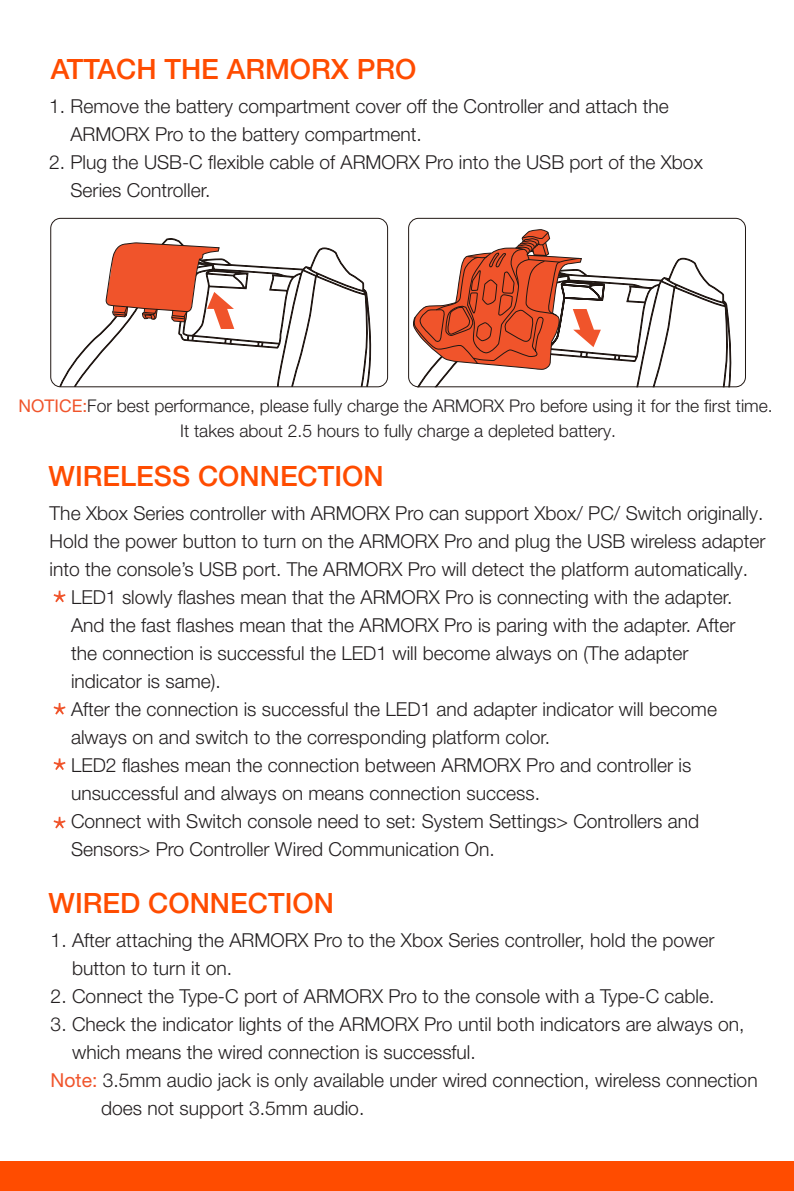
<style>
.page{position:relative;width:794px;height:1191px;background:#fff}
.page>*{position:absolute;margin:0;border:0;box-sizing:border-box;transform-origin:0 0}
.t1{font:500 28px "Helvetica Neue LT Pro";color:#ff4c00}
.t2{font:300 19.25px/28px "Helvetica Neue LT Pro";color:#231f20}
.t3{font:300 17.5px/24.5px "Helvetica Neue LT Pro";color:#231f20;text-align:center}
.s1{font-weight:400;color:#f0542b}
</style>
<div class="page">
<div style="left:0;top:1161px;width:794px;height:30px;background:#ff4c00"></div>
<div style="left:50px;top:218px;width:338px;height:169px;border:1px solid #211814;border-radius:10px"></div>
<svg style="left:59px;top:238px;width:313px;height:150px"></svg>
<svg style="left:106px;top:242px;width:128px;height:87px"></svg>
<div style="left:408px;top:218px;width:338px;height:169px;border:1px solid #211814;border-radius:10px"></div>
<svg style="left:417px;top:257px;width:314px;height:130px"></svg>
<svg style="left:413px;top:229px;width:188px;height:141px"></svg>
<svg style="left:54px;top:590px;width:11px;height:12px"></svg>
<svg style="left:54px;top:703px;width:11px;height:11px"></svg>
<svg style="left:54px;top:758px;width:11px;height:12px"></svg>
<svg style="left:54px;top:817px;width:11px;height:11px"></svg>
<h1 class="t1" style="left:51px;top:53px;width:367px">ATTACH THE ARMORX PRO</h1>
<p class="t2" style="left:70px;top:92px;width:600px;text-indent:-21px">1. Remove the battery compartment cover off the Controller and attach the<br>ARMORX Pro to the battery compartment.</p>
<p class="t2" style="left:70px;top:148px;width:634px;text-indent:-21px">2. Plug the USB-C flexible cable of ARMORX Pro into the USB port of the Xbox<br>Series Controller.</p>
<p class="t3" style="left:19px;top:393px;width:755px"><span class="s1">NOTICE:</span>For best performance, please fully charge the ARMORX Pro before using it for the first time.<br>It takes about 2.5 hours to fully charge a depleted battery.</p>
<h1 class="t1" style="left:49px;top:459px;width:337px">WIRELESS CONNECTION</h1>
<p class="t2" style="left:50px;top:499px;width:715px">The Xbox Series controller with ARMORX Pro can support Xbox/ PC/ Switch originally.</p>
<p class="t2" style="left:50px;top:527px;width:717px">Hold the power button to turn on the ARMORX Pro and plug the USB wireless adapter</p>
<p class="t2" style="left:50px;top:555px;width:700px">into the console’s USB port. The ARMORX Pro will detect the platform automatically.</p>
<p class="t2" style="left:71px;top:583px;width:663px">LED1 slowly flashes mean that the ARMORX Pro is connecting with the adapter.</p>
<p class="t2" style="left:71px;top:611px;width:666px">And the fast flashes mean that the ARMORX Pro is paring with the adapter. After</p>
<p class="t2" style="left:71px;top:639px;width:619px">the connection is successful the LED1 will become always on (The adapter</p>
<p class="t2" style="left:71px;top:667px;width:151px">indicator is same).</p>
<p class="t2" style="left:71px;top:695px;width:647px">After the connection is successful the LED1 and adapter indicator will become</p>
<p class="t2" style="left:71px;top:723px;width:480px">always on and switch to the corresponding platform color.</p>
<p class="t2" style="left:71px;top:751px;width:622px">LED2 flashes mean the connection between ARMORX Pro and controller is</p>
<p class="t2" style="left:71px;top:779px;width:470px">unsuccessful and always on means connection success.</p>
<p class="t2" style="left:71px;top:807px;width:630px">Connect with Switch console need to set: System Settings&gt; Controllers and</p>
<p class="t2" style="left:71px;top:835px;width:425px">Sensors&gt; Pro Controller Wired Communication On.</p>
<h1 class="t1" style="left:49px;top:886px;width:287px">WIRED CONNECTION</h1>
<p class="t2" style="left:72px;top:925px;width:644px;text-indent:-21px">1. After attaching the ARMORX Pro to the Xbox Series controller, hold the power button to turn it on.</p>
<p class="t2" style="left:51px;top:981px;width:665px">2. Connect the Type-C port of ARMORX Pro to the console with a Type-C cable.</p>
<p class="t2" style="left:51px;top:1009px;width:695px">3. Check the indicator lights of the ARMORX Pro until both indicators are always on,</p>
<p class="t2" style="left:72px;top:1037px;width:405px">which means the wired connection is successful.</p>
<p class="t2" style="left:51px;top:1065px;width:708px"><span class="s1">Note:</span> 3.5mm audio jack is only available under wired connection, wireless connection</p>
<p class="t2" style="left:101px;top:1093px;width:265px">does not support 3.5mm audio.</p>
</div>
